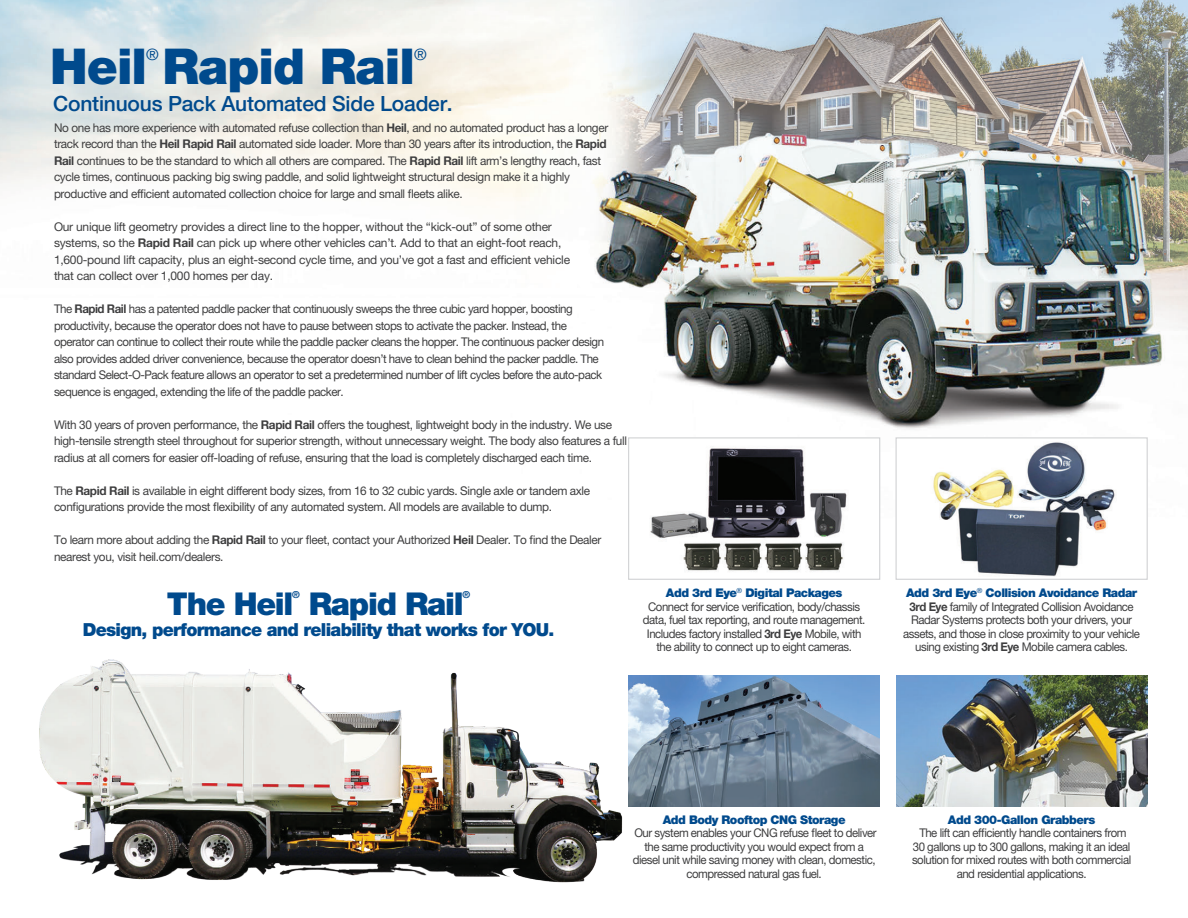
<style>
.page{position:relative;width:1188px;height:918px;background:#fff}
.page>*{position:absolute;margin:0;border:0;box-sizing:border-box;transform-origin:0 0}
.t1{font:49.5px "Helvetica Neue LT 95 Blk";letter-spacing:-.02em;color:#004a8d}
.t2{font:31.5px "Helvetica Neue LT 95 Blk";letter-spacing:-.04em;color:#004a8d}
.t3{font:21px "Helvetica Neue LT 65 Md";letter-spacing:-.01em;color:#004a8d}
.t4{font:18px "Helvetica Neue LT 95 Blk";letter-spacing:-.04em;color:#004a8d}
.t5{font:15.75px "Helvetica Neue LT 55 Rm";color:#004a8d}
.t6{font:12px/16.5px "Helvetica Neue LT 55 Rm";letter-spacing:-.03em;color:#3e3e3f}
.t7{font:12px/13.5px "Helvetica Neue LT 55 Rm";letter-spacing:-.03em;color:#3e3e3f;text-align:center;scale:.95 1}
.t8{font:12px/16.5px "Helvetica Neue LT 55 Rm";letter-spacing:-.03em;color:#3e3e3f;scale:.96 1}
.t9{font:12px "Helvetica Neue LT 95 Blk";letter-spacing:-.04em;color:#004a8d}
.t10{font:9.6px "Helvetica Neue LT 75 Bd";color:#004a8d}
.s1{font-family:"Helvetica Neue LT 75 Bd"}
</style>
<div class="page">
<img style="left:0;top:0;width:1188px;height:807px">
<img style="left:33px;top:648px;width:595px;height:235px">
<img style="left:630px;top:439px;width:248px;height:139px">
<div style="left:628px;top:437px;width:252px;height:143px;border:1px solid #d1d2d4"></div>
<img style="left:898px;top:439px;width:248px;height:139px">
<div style="left:896px;top:437px;width:252px;height:143px;border:1px solid #d1d2d4"></div>
<img style="left:896px;top:675px;width:251px;height:131px">
<img style="left:628px;top:675px;width:251px;height:131px">
<h3 class="t5" style="left:146px;top:45px;width:14px">®</h3>
<h3 class="t5" style="left:414px;top:45px;width:14px">®</h3>
<h3 class="t3" style="left:53px;top:91px;width:401px">Continuous Pack Automated Side Loader.</h3>
<h1 class="t1" style="left:50px;top:37px;width:366px">Heil Rapid Rail</h1>
<p class="t6" style="left:54px;top:119px;width:556px">No one has more experience with automated refuse collection than <span class="s1">Heil</span>, and no automated product has a longer track record than the <span class="s1">Heil Rapid Rail</span> automated side loader. More than 30 years after its introduction, the <span class="s1">Rapid Rail</span> continues to be the standard to which all others are compared. The <span class="s1">Rapid Rail</span> lift arm’s lengthy reach, fast cycle times, continuous packing big swing paddle, and solid lightweight structural design make it a highly productive and efficient automated collection choice for large and small fleets alike.</p>
<p class="t6" style="left:54px;top:218px;width:518px">Our unique lift geometry provides a direct line to the hopper, without the “kick-out” of some other systems, so the <span class="s1">Rapid Rail</span> can pick up where other vehicles can’t. Add to that an eight-foot reach, 1,600-pound lift capacity, plus an eight-second cycle time, and you’ve got a fast and efficient vehicle that can collect over 1,000 homes per day.</p>
<p class="t8" style="left:54px;top:300px;width:575px">The <span class="s1">Rapid Rail</span> has a patented paddle packer that continuously sweeps the three cubic yard hopper, boosting productivity, because the operator does not have to pause between stops to activate the packer. Instead, the operator can continue to collect their route while the paddle packer cleans the hopper. The continuous packer design also provides added driver convenience, because the operator doesn’t have to clean behind the packer paddle. The standard Select-O-Pack feature allows an operator to set a predetermined number of lift cycles before the auto-pack sequence is engaged, extending the life of the paddle packer.</p>
<p class="t6" style="left:54px;top:416px;width:575px">With 30 years of proven performance, the <span class="s1">Rapid Rail</span> offers the toughest, lightweight body in the industry. We use high-tensile strength steel throughout for superior strength, without unnecessary weight. The body also features a full radius at all corners for easier off-loading of refuse, ensuring that the load is completely discharged each time.</p>
<p class="t6" style="left:54px;top:482px;width:538px">The <span class="s1">Rapid Rail</span> is available in eight different body sizes, from 16 to 32 cubic yards. Single axle or tandem axle configurations provide the most flexibility of any automated system. All models are available to dump.</p>
<p class="t6" style="left:54px;top:531px;width:549px">To learn more about adding the <span class="s1">Rapid Rail</span> to your fleet, contact your Authorized <span class="s1">Heil</span> Dealer. To find the Dealer nearest you, visit heil.com/dealers.</p>
<h2 class="t2" style="left:167px;top:585px;width:128px">The Heil</h2>
<p class="t10" style="left:292px;top:589px;width:9px">®</p>
<h2 class="t2" style="left:309px;top:585px;width:156px">Rapid Rail</h2>
<p class="t10" style="left:463px;top:589px;width:9px">®</p>
<h3 class="t4" style="left:83px;top:619px;width:473px">Design, performance and reliability that works for YOU.</h3>
<p class="t9" style="left:666px;top:586px;width:178px">Add 3rd Eye<sup>®</sup> Digital Packages</p>
<p class="t7" style="left:643px;top:600px;width:236px">Connect for service verification, body/chassis data, fuel tax reporting, and route management.<br>Includes factory installed <span class="s1">3rd Eye</span> Mobile, with the ability to connect up to eight cameras.</p>
<p class="t9" style="left:906px;top:586px;width:233px">Add 3rd Eye<sup>®</sup> Collision Avoidance Radar</p>
<p class="t7" style="left:903px;top:600px;width:251px"><span class="s1">3rd Eye</span> family of Integrated Collision Avoidance Radar Systems protects both your drivers, your assets, and those in close proximity to your vehicle using existing <span class="s1">3rd Eye</span> Mobile camera cables.</p>
<p class="t9" style="left:663px;top:812px;width:184px">Add Body Rooftop CNG Storage</p>
<p class="t7" style="left:633px;top:826px;width:258px">Our system enables your CNG refuse fleet to deliver the same productivity you would expect from a diesel unit while saving money with clean, domestic, compressed natural gas fuel.</p>
<p class="t9" style="left:948px;top:812px;width:149px">Add 300-Gallon Grabbers</p>
<p class="t7" style="left:912px;top:826px;width:232px">The lift can efficiently handle containers from 30 gallons up to 300 gallons, making it an ideal solution for mixed routes with both commercial and residential applications.</p>
</div>
